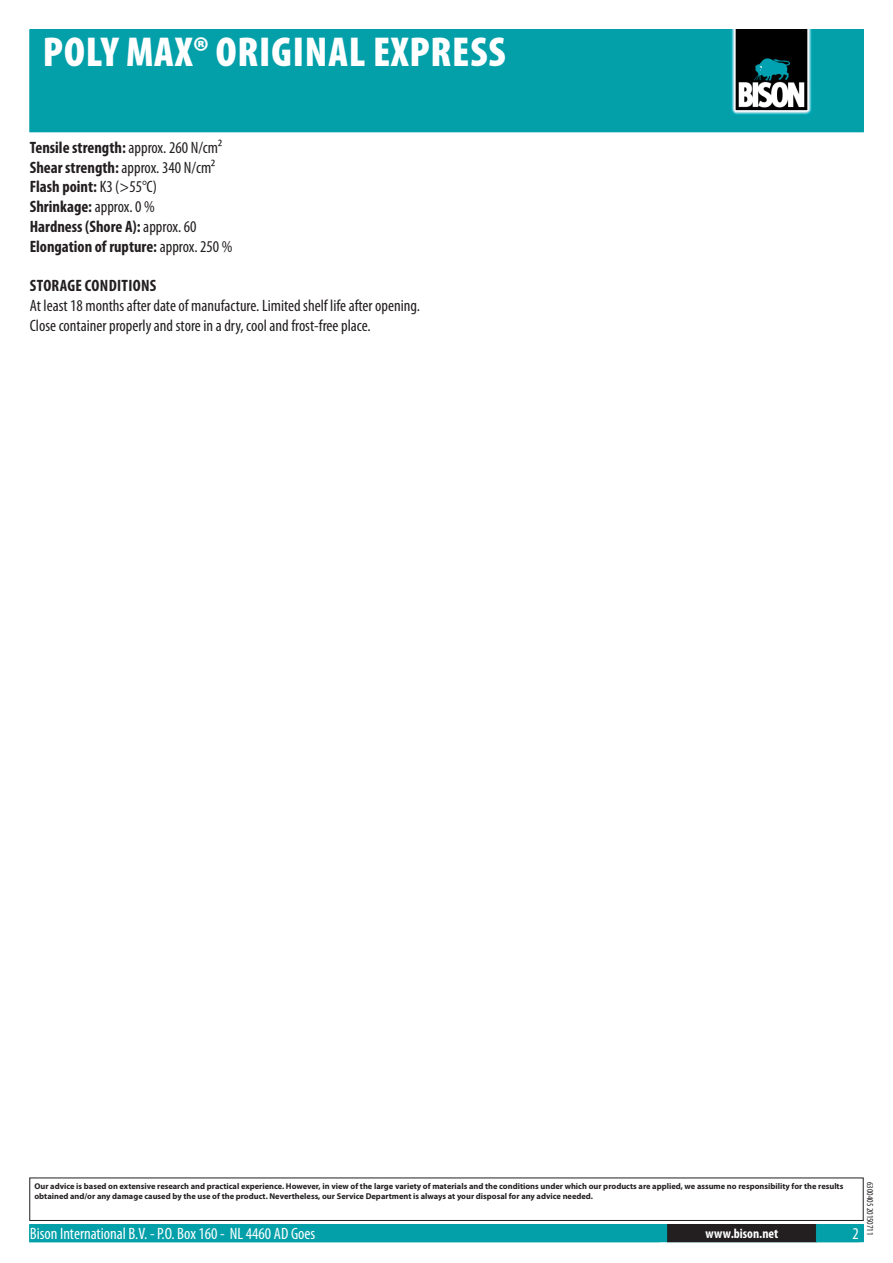
<style>
.page{position:relative;width:893px;height:1263px;background:#fff}
.page>*{position:absolute;margin:0;border:0;box-sizing:border-box;transform-origin:0 0}
.PageHeader{font:900 condensed 42px "Myriad Pro";letter-spacing:.02em;color:#fff}
.Regular{font:condensed 16.5px/19.8px "Myriad Pro";color:#231f20}
.Regular-2{font:700 condensed 16.5px "Myriad Pro";letter-spacing:.005em;color:#231f20}
.ContactData{font:condensed 16.5px "Myriad Pro";color:#fff}
.URL{font:700 condensed 13.5px "Myriad Pro";letter-spacing:.015em;color:#fff}
.Revisie{font:condensed 9px "Myriad Pro";color:#231f20}
.Disclaimer{font:700 8.4px/10.1px "Myriad Pro";color:#231f20}
.s1{font-weight:400}
.s2{font-weight:700}
</style>
<div class="page">
<div style="left:30px;top:30px;width:833px;height:102px;background:#04a0aa"></div>
<div style="left:731px;top:30px;width:85px;height:85px;background:linear-gradient(to bottom,#05a7b3,#04a6b2)"></div>
<img style="left:731px;top:30px;width:80px;height:85px">
<div style="left:29px;top:1177px;width:835px;height:44px;border:1px solid #231f20"></div>
<div style="left:30px;top:1225px;width:833px;height:17px;background:#04a0aa"></div>
<div style="left:29px;top:1224px;width:835px;height:18px;border:1px solid #04a0aa"></div>
<div style="left:668px;top:1225px;width:148px;height:17px;background:#231f20"></div>
<div style="left:667px;top:1224px;width:150px;height:18px;border:1px solid #231f20"></div>
<p class="PageHeader" style="left:43px;top:25px;width:464px">POLY MAX® ORIGINAL EXPRESS</p>
<p class="Regular-2" style="left:30px;top:137px;width:194px">Tensile strength: <span class="s1">approx. 260 N/cm²</span></p>
<p class="Regular" style="left:30px;top:157px;width:187px"><span class="s2">Shear strength:</span> approx. 340 N/cm²</p>
<p class="Regular-2" style="left:30px;top:176px;width:129px">Flash point: <span class="s1">K3 (&gt;55°C)</span></p>
<p class="Regular-2" style="left:30px;top:196px;width:127px">Shrinkage: <span class="s1">approx. 0 %</span></p>
<p class="Regular-2" style="left:30px;top:216px;width:168px">Hardness (Shore A): <span class="s1">approx. 60</span></p>
<p class="Regular-2" style="left:30px;top:236px;width:204px">Elongation of rupture: <span class="s1">approx. 250 %</span></p>
<p class="Regular-2" style="left:30px;top:275px;width:128px">Storage conditions</p>
<p class="Regular" style="left:30px;top:296px;width:392px">At least 1 8 months after date of manufacture. Limited shelf life after opening.<br>Close container properly and store in a dry, cool and frost-free place.</p>
<p class="Disclaimer" style="left:34px;top:1181px;width:810px">Our advice is based on extensive research and practical experience. However, in view of the large variety of materials and the conditions under which our products are applied, we assume no responsibility for the results obtained and/or any damage caused by the use of the product. Nevertheless, our Service Department is always at your disposal for any advice needed.</p>
<p class="ContactData" style="left:30px;top:1224px;width:287px">Bison International B.V. - P.O. Box 1 60 - NL 4460 AD Goes</p>
<p class="URL" style="left:706px;top:1225px;width:74px">www.bison.net</p>
<p class="Revisie" style="left:875px;top:1182px;width:53px;rotate:90deg">6300405 201 50711</p>
</div>
